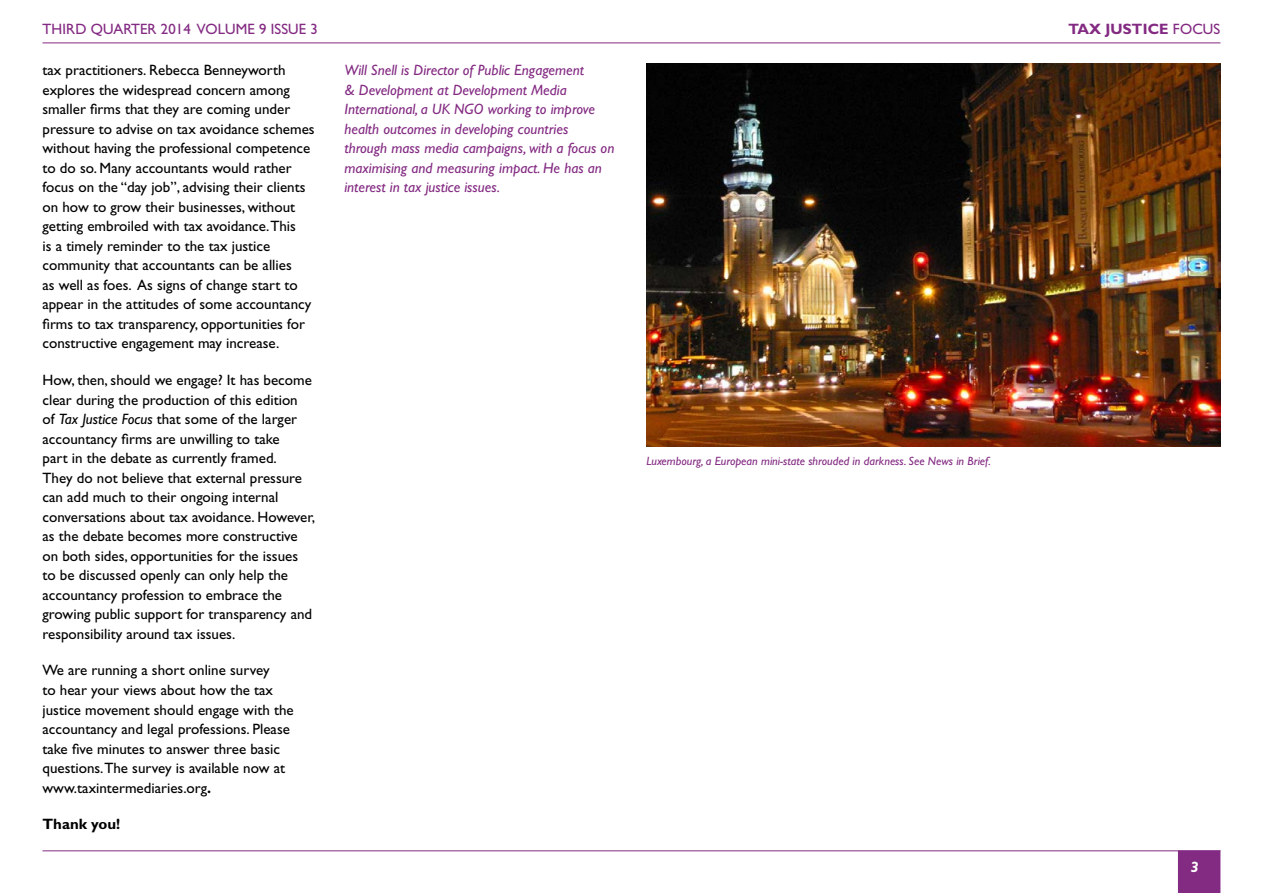
<style>
.page{position:relative;width:1263px;height:893px;background:#fff}
.page>*{position:absolute;margin:0;border:0;box-sizing:border-box;transform-origin:0 0}
.t1{font:15px/19.5px "Gill Sans";color:#000}
.t2{font:italic 15px/19.5px "Gill Sans";color:#832a82}
.t3{font:15px "Gill Sans";letter-spacing:-.02em;color:#832a82}
.t4{font:700 15px "Gill Sans";color:#832a82}
.t5{font:700 15px "Gill Sans";color:#000}
.t6{font:italic 700 15px "Gill Sans";color:#fff}
.t7{font:italic 12px "Gill Sans";color:#832a82}
.s1{font-weight:400}
.s2{font-style:italic}
.s3{font-weight:700}
</style>
<div class="page">
<hr style="left:43px;top:43px;width:1177px;height:1px;background:#832a82">
<hr style="left:43px;top:850px;width:1177px;height:1px;background:#832a82">
<div style="left:1178px;top:850px;width:42px;height:43px;background:#832a82"></div>
<img style="left:646px;top:64px;width:574px;height:382px">
<p class="t3" style="left:43px;top:20px;width:277px">THIRD QUARTER 2014 VOLUME 9 ISSUE 3</p>
<p class="t4" style="left:1068px;top:20px;width:154px">TAX JUSTICE <span class="s1">FOCUS</span></p>
<p class="t1" style="left:43px;top:60px;width:274px">tax practitioners. Rebecca Benneyworth explores the widespread concern among smaller firms that they are coming under pressure to advise on tax avoidance schemes without having the professional competence to do so. Many accountants would rather focus on the “day job”, advising their clients on how to grow their businesses, without getting embroiled with tax avoidance.This<br>is a timely reminder to the tax justice community that accountants can be allies<br>as well as foes. As signs of change start to appear in the attitudes of some accountancy firms to tax transparency, opportunities for constructive engagement may increase.</p>
<p class="t1" style="left:43px;top:370px;width:274px">How, then, should we engage? It has become clear during the production of this edition<br>of <span class="s2">Tax Justice Focus</span> that some of the larger accountancy firms are unwilling to take<br>part in the debate as currently framed.<br>They do not believe that external pressure can add much to their ongoing internal conversations about tax avoidance. However, as the debate becomes more constructive on both sides, opportunities for the issues to be discussed openly can only help the accountancy profession to embrace the growing public support for transparency and responsibility around tax issues.</p>
<p class="t1" style="left:43px;top:661px;width:253px">We are running a short online survey<br>to hear your views about how the tax justice movement should engage with the accountancy and legal professions. Please take five minutes to answer three basic questions.The survey is available now at www.taxintermediaries.org<span class="s3">.</span></p>
<p class="t5" style="left:43px;top:815px;width:79px">Thank you!</p>
<p class="t2" style="left:344px;top:60px;width:271px">Will Snell is Director of Public Engagement<br>&amp; Development at Development Media International, a UK NGO working to improve health outcomes in developing countries through mass media campaigns, with a focus on maximising and measuring impact. He has an interest in tax justice issues.</p>
<p class="t7" style="left:646px;top:454px;width:346px">Luxembourg, a European mini-state shrouded in darkness. See News in Brief.</p>
<p class="t6" style="left:1191px;top:858px;width:10px">3</p>
</div>
